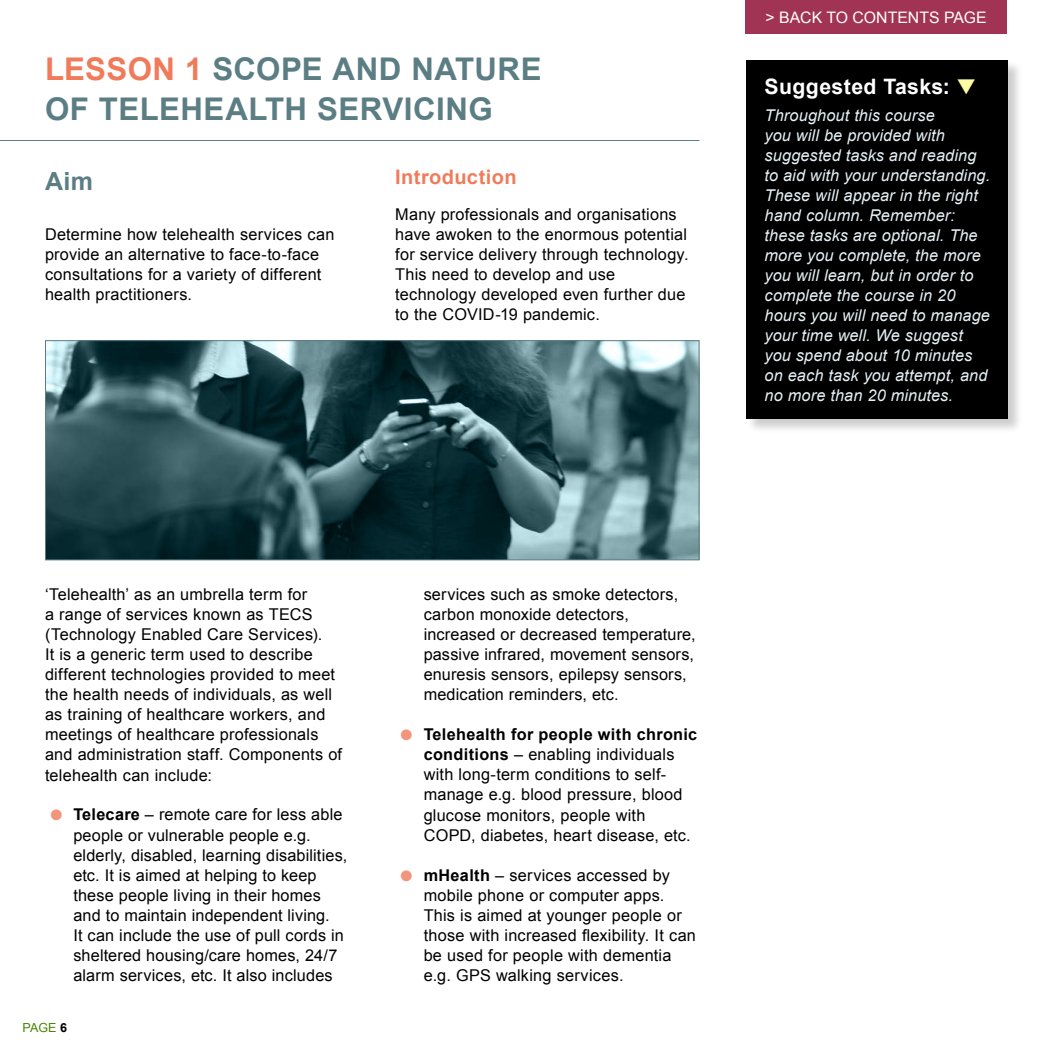
<style>
.page{position:relative;width:1053px;height:1053px;background:#fff}
.page>*{position:absolute;margin:0;border:0;box-sizing:border-box;transform-origin:0 0}
.t1{font:700 31.25px/40px "Arial";letter-spacing:.015em;color:#5b7e84}
.t2{font:700 25px "Arial";color:#5b7e84}
.t3{font:700 21.25px "Arial";letter-spacing:.02em;color:#fff}
.t4{font:700 20px "Arial";letter-spacing:.02em;color:#f07b5b}
.t5{font:16.25px/20px "Arial";letter-spacing:.015em;color:#000}
.t6{font:italic 16.25px/20px "Arial";letter-spacing:.01em;color:#e6f0f5}
.t7{font:15.88px "Arial";color:#fff}
.t8{font:12.5px "Arial";color:#4a8400}
.s1{color:#f07b5b}
.s2{color:#fefda1}
.s3{color:#f3957c}
.s4{font-weight:700}
.s5{font-weight:700;color:#000}
</style>
<div class="page">
<div style="left:745px;top:0;width:261px;height:34px;background:#a13454"></div>
<hr style="left:0;top:140px;width:699px;height:1px;background:#5b7e84">
<svg style="left:45px;top:340px;width:655px;height:220px;background:#395b61"></svg>
<div style="left:746px;top:60px;width:277px;height:374px;background:#000;opacity:.2"></div>
<div style="left:746px;top:60px;width:261px;height:359px;background:#000"></div>
<h1 class="t1" style="left:45px;top:50px;width:498px"><span class="s1">LESSON 1</span> SCOPE AND NATURE<br>OF TELEHEALTH SERVICING</h1>
<h2 class="t2" style="left:45px;top:165px;width:50px">Aim</h2>
<p class="t5" style="left:45px;top:224px;width:291px">Determine how telehealth services can provide an alternative to face-to-face consultations for a variety of different health practitioners.</p>
<p class="t4" style="left:395px;top:164px;width:123px">Introduction</p>
<p class="t5" style="left:395px;top:204px;width:295px">Many professionals and organisations have awoken to the enormous potential for service delivery through technology.<br>This need to develop and use technology developed even further due to the COVID-19 pandemic.</p>
<p class="t7" style="left:765px;top:7px;width:223px">&gt; BACK TO CONTENTS PAGE</p>
<h3 class="t3" style="left:764px;top:72px;width:213px">Suggested Tasks: <span class="s2">▼</span></h3>
<p class="t6" style="left:764px;top:105px;width:227px">Throughout this course<br>you will be provided with suggested tasks and reading to aid with your understanding.<br>These will appear in the right hand column. Remember: these tasks are optional. The more you complete, the more you will learn, but in order to complete the course in 20 hours you will need to manage your time well. We suggest you spend about 10 minutes on each task you attempt, and no more than 20 minutes.</p>
<p class="t5" style="left:45px;top:584px;width:298px">‘Telehealth’ as an umbrella term for<br>a range of services known as TECS (Technology Enabled Care Services).<br>It is a generic term used to describe different technologies provided to meet the health needs of individuals, as well as training of healthcare workers, and meetings of healthcare professionals and administration staff. Components of telehealth can include:</p>
<p class="t5" style="left:73px;top:804px;width:275px;text-indent:-23px"><span class="s3">●</span> <span class="s4">Telecare</span> – remote care for less able people or vulnerable people e.g. elderly, disabled, learning disabilities, etc. It is aimed at helping to keep these people living in their homes and to maintain independent living.<br>It can include the use of pull cords in sheltered housing/care homes, 24/7 alarm services, etc. It also includes</p>
<p class="t8" style="left:22px;top:1019px;width:46px">PAGE <span class="s5">6</span></p>
<p class="t5" style="left:423px;top:584px;width:273px">services such as smoke detectors, carbon monoxide detectors, increased or decreased temperature, passive infrared, movement sensors, enuresis sensors, epilepsy sensors, medication reminders, etc.</p>
<p class="t5" style="left:423px;top:724px;width:275px;text-indent:-23px"><span class="s3">●</span> <span class="s4">Telehealth for people with chronic conditions</span> – enabling individuals with long-term conditions to self&shy;manage e.g. blood pressure, blood glucose monitors, people with COPD, diabetes, heart disease, etc.</p>
<p class="t5" style="left:423px;top:864px;width:274px;text-indent:-23px"><span class="s3">●</span> <span class="s4">mHealth</span> – services accessed by mobile phone or computer apps.<br>This is aimed at younger people or those with increased flexibility. It can be used for people with dementia e.g. GPS walking services.</p>
</div>
